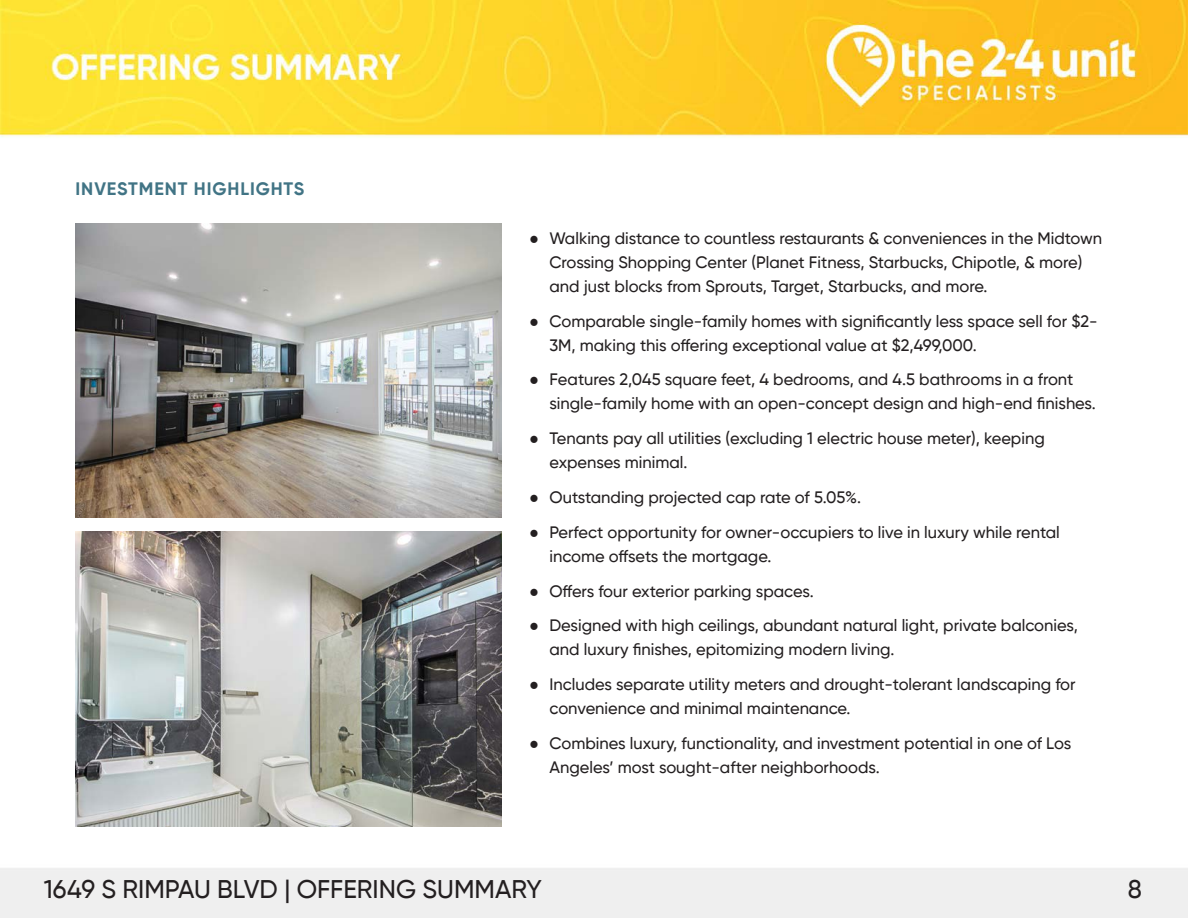
<style>
.page{position:relative;width:1188px;height:918px;background:#fff}
.page>*{position:absolute;margin:0;border:0;box-sizing:border-box;transform-origin:0 0}
.t1{font:500 25.5px "Gilroy";color:#231f20}
.t2{font:700 18px "Gilroy";letter-spacing:.05em;color:#417485}
.t3{font:500 16.5px/24px "Gilroy";color:#231f20}
.s1{font-family:"Helvetica";font-weight:700}
</style>
<div class="page">
<img style="left:0;top:0;width:1188px;height:918px">
<img style="left:76px;top:224px;width:425px;height:294px">
<img style="left:76px;top:532px;width:425px;height:294px">
<p class="t2" style="left:76px;top:178px;width:230px">INVESTMENT HIGHLIGHTS</p>
<p class="t3" style="left:549px;top:226px;width:554px;text-indent:-20px"><span class="s1">●</span> Walking distance to countless restaurants &amp; conveniences in the Midtown<br>Crossing Shopping Center (Planet Fitness, Starbucks, Chipotle, &amp; more) and just blocks from Sprouts, Target, Starbucks, and more.</p>
<p class="t3" style="left:549px;top:309px;width:550px;text-indent:-20px"><span class="s1">●</span> Comparable single-family homes with significantly less space sell for $2-<br>3M, making this offering exceptional value at $2,499,000.</p>
<p class="t3" style="left:549px;top:367px;width:548px;text-indent:-20px"><span class="s1">●</span> Features 2,045 square feet, 4 bedrooms, and 4.5 bathrooms in a front single-family home with an open-concept design and high-end finishes.</p>
<p class="t3" style="left:549px;top:426px;width:497px;text-indent:-20px"><span class="s1">●</span> Tenants pay all utilities (excluding 1 electric house meter), keeping expenses minimal.</p>
<p class="t3" style="left:529px;top:485px;width:334px"><span class="s1">●</span> Outstanding projected cap rate of 5.05%.</p>
<p class="t3" style="left:549px;top:520px;width:512px;text-indent:-20px"><span class="s1">●</span> Perfect opportunity for owner-occupiers to live in luxury while rental income offsets the mortgage.</p>
<p class="t3" style="left:529px;top:579px;width:286px"><span class="s1">●</span> Offers four exterior parking spaces.</p>
<p class="t3" style="left:549px;top:613px;width:530px;text-indent:-20px"><span class="s1">●</span> Designed with high ceilings, abundant natural light, private balconies, and luxury finishes, epitomizing modern living.</p>
<p class="t3" style="left:549px;top:672px;width:528px;text-indent:-20px"><span class="s1">●</span> Includes separate utility meters and drought-tolerant landscaping for convenience and minimal maintenance.</p>
<p class="t3" style="left:549px;top:731px;width:523px;text-indent:-20px"><span class="s1">●</span> Combines luxury, functionality, and investment potential in one of Los<br>Angeles’ most sought-after neighborhoods.</p>
<p class="t1" style="left:44px;top:874px;width:500px">1649 S RIMPAU BLVD | OFFERING SUMMARY</p>
<p class="t1" style="left:1128px;top:874px;width:16px">8</p>
</div>
